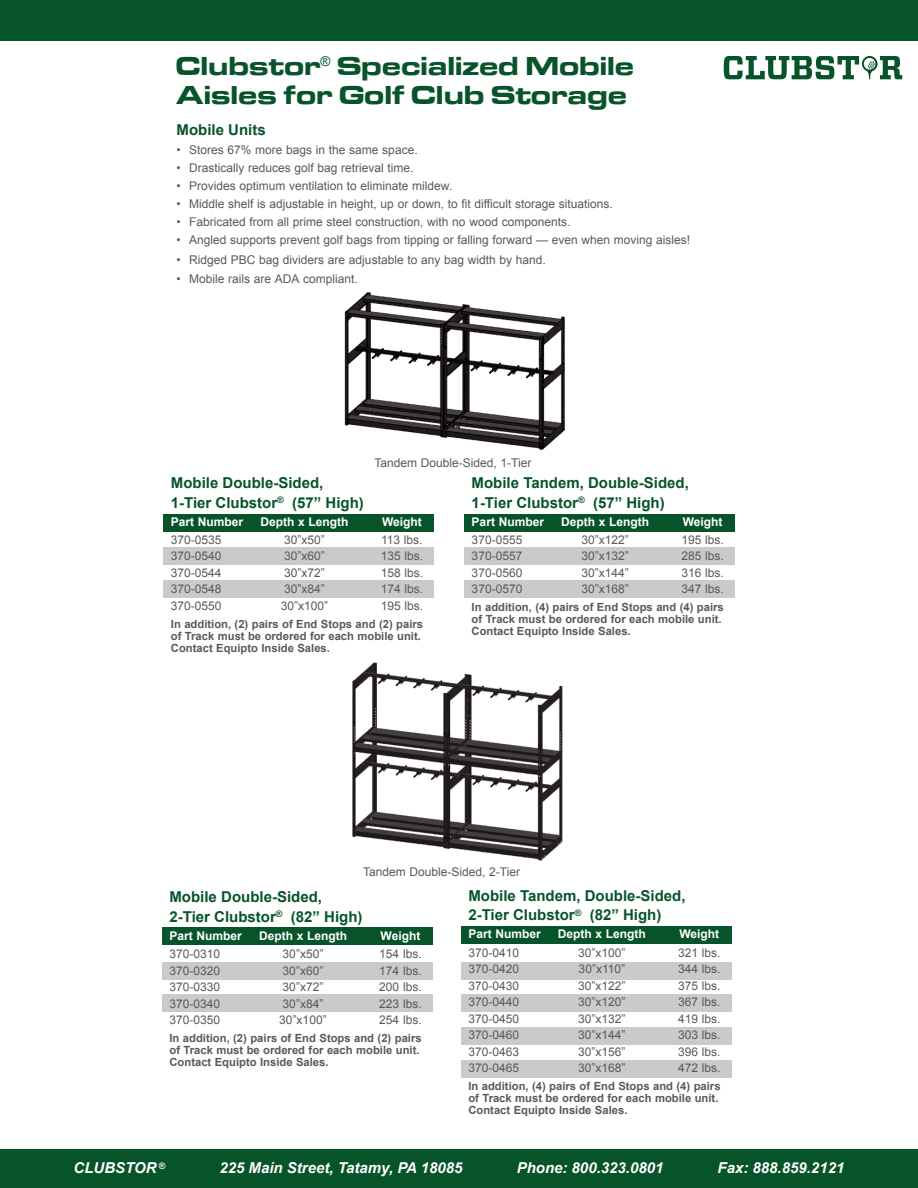
<style>
.page{position:relative;width:918px;height:1188px;background:#fff}
.page>*{position:absolute;margin:0;border:0;box-sizing:border-box;transform-origin:0 0}
.t1{font:700 expanded 27px/28.5px "Eurostile MN";color:#07542b}
.t2{font:700 15px/19.5px "Arial";color:#07542b}
.t3{font:italic 700 15px "Arial";color:#fff}
.t4{font:12px "Arial";color:#58595b}
.t5{font:700 12px "Arial";color:#fff}
.t6{font:700 11.25px/12px "Arial";color:#58595b}
</style>
<div class="page">
<div style="left:0;top:1149px;width:918px;height:39px;background:#07542b"></div>
<div style="left:0;top:0;width:918px;height:41px;background:#07542b"></div>
<img style="left:344px;top:292px;width:221px;height:158px">
<img style="left:352px;top:662px;width:211px;height:199px">
<div style="left:162px;top:927px;width:271px;height:18px;background:#07542b"></div>
<div style="left:162px;top:962px;width:271px;height:18px;background:#c9cacc"></div>
<div style="left:461px;top:962px;width:271px;height:18px;background:#c9cacc"></div>
<div style="left:162px;top:994px;width:271px;height:18px;background:#c9cacc"></div>
<div style="left:461px;top:994px;width:271px;height:18px;background:#c9cacc"></div>
<div style="left:461px;top:1027px;width:271px;height:18px;background:#c9cacc"></div>
<div style="left:461px;top:1060px;width:271px;height:18px;background:#c9cacc"></div>
<div style="left:163px;top:514px;width:271px;height:18px;background:#07542b"></div>
<div style="left:163px;top:547px;width:271px;height:18px;background:#c9cacc"></div>
<div style="left:464px;top:547px;width:271px;height:18px;background:#c9cacc"></div>
<div style="left:163px;top:580px;width:271px;height:18px;background:#c9cacc"></div>
<div style="left:464px;top:580px;width:271px;height:18px;background:#c9cacc"></div>
<div style="left:461px;top:926px;width:271px;height:18px;background:#07542b"></div>
<div style="left:464px;top:514px;width:271px;height:18px;background:#07542b"></div>
<svg style="left:724px;top:56px;width:178px;height:23px"></svg>
<h1 class="t1" style="left:176px;top:52px;width:460px">Clubstor<sup>®</sup> Specialized Mobile<br>Aisles for Golf Club Storage</h1>
<p class="t2" style="left:177px;top:120px;width:91px">Mobile Units</p>
<p class="t4" style="left:177px;top:142px;width:243px">• Stores 67% more bags in the same space.</p>
<p class="t4" style="left:177px;top:160px;width:239px">• Drastically reduces golf bag retrieval time.</p>
<p class="t4" style="left:177px;top:178px;width:277px">• Provides optimum ventilation to eliminate mildew.</p>
<p class="t4" style="left:177px;top:196px;width:438px">• Middle shelf is adjustable in height, up or down, to fit difficult storage situations.</p>
<p class="t4" style="left:177px;top:214px;width:395px">• Fabricated from all prime steel construction, with no wood components.</p>
<p class="t4" style="left:177px;top:232px;width:515px">• Angled supports prevent golf bags from tipping or falling forward — even when moving aisles!</p>
<p class="t4" style="left:177px;top:252px;width:371px">• Ridged PBC bag dividers are adjustable to any bag width by hand.</p>
<p class="t4" style="left:177px;top:271px;width:183px">• Mobile rails are ADA compliant.</p>
<p class="t4" style="left:375px;top:455px;width:158px">Tandem Double-Sided, 1-Tier</p>
<p class="t2" style="left:171px;top:474px;width:195px">Mobile Double-Sided,<br>1-Tier Clubstor<sup>®</sup> (57” High)</p>
<p class="t5" style="left:171px;top:514px;width:74px">Part Number</p>
<p class="t5" style="left:260px;top:514px;width:90px">Depth x Length</p>
<p class="t5" style="left:382px;top:514px;width:41px">Weight</p>
<p class="t4" style="left:171px;top:532px;width:52px">370-0535</p>
<p class="t4" style="left:284px;top:532px;width:42px">30”x50”</p>
<p class="t4" style="left:381px;top:532px;width:43px">113 lbs.</p>
<p class="t4" style="left:171px;top:548px;width:52px">370-0540</p>
<p class="t4" style="left:284px;top:548px;width:42px">30”x60”</p>
<p class="t4" style="left:381px;top:548px;width:44px">135 lbs.</p>
<p class="t4" style="left:171px;top:565px;width:52px">370-0544</p>
<p class="t4" style="left:284px;top:565px;width:42px">30”x72”</p>
<p class="t4" style="left:381px;top:565px;width:44px">158 lbs.</p>
<p class="t4" style="left:171px;top:581px;width:52px">370-0548</p>
<p class="t4" style="left:284px;top:581px;width:42px">30”x84”</p>
<p class="t4" style="left:381px;top:581px;width:44px">174 lbs.</p>
<p class="t4" style="left:171px;top:598px;width:52px">370-0550</p>
<p class="t4" style="left:281px;top:598px;width:49px">30”x100”</p>
<p class="t4" style="left:381px;top:598px;width:44px">195 lbs.</p>
<p class="t6" style="left:171px;top:618px;width:254px">In addition, (2) pairs of End Stops and (2) pairs of Track must be ordered for each mobile unit.<br>Contact Equipto Inside Sales.</p>
<p class="t2" style="left:472px;top:474px;width:219px">Mobile Tandem, Double-Sided,<br>1-Tier Clubstor<sup>®</sup> (57” High)</p>
<p class="t5" style="left:472px;top:514px;width:74px">Part Number</p>
<p class="t5" style="left:561px;top:514px;width:90px">Depth x Length</p>
<p class="t5" style="left:683px;top:514px;width:41px">Weight</p>
<p class="t4" style="left:472px;top:532px;width:52px">370-0555</p>
<p class="t4" style="left:581px;top:532px;width:49px">30”x122”</p>
<p class="t4" style="left:681px;top:532px;width:44px">195 lbs.</p>
<p class="t4" style="left:472px;top:548px;width:52px">370-0557</p>
<p class="t4" style="left:581px;top:548px;width:49px">30”x132”</p>
<p class="t4" style="left:681px;top:548px;width:44px">285 lbs.</p>
<p class="t4" style="left:472px;top:565px;width:52px">370-0560</p>
<p class="t4" style="left:581px;top:565px;width:49px">30”x144”</p>
<p class="t4" style="left:681px;top:565px;width:44px">316 lbs.</p>
<p class="t4" style="left:472px;top:581px;width:52px">370-0570</p>
<p class="t4" style="left:581px;top:581px;width:49px">30”x168”</p>
<p class="t4" style="left:681px;top:581px;width:44px">347 lbs.</p>
<p class="t6" style="left:472px;top:602px;width:254px">In addition, (4) pairs of End Stops and (4) pairs of Track must be ordered for each mobile unit.<br>Contact Equipto Inside Sales.</p>
<p class="t4" style="left:363px;top:864px;width:158px">Tandem Double-Sided, 2-Tier</p>
<p class="t2" style="left:170px;top:888px;width:195px">Mobile Double-Sided,<br>2-Tier Clubstor<sup>®</sup> (82” High)</p>
<p class="t5" style="left:170px;top:928px;width:74px">Part Number</p>
<p class="t5" style="left:259px;top:928px;width:90px">Depth x Length</p>
<p class="t5" style="left:381px;top:928px;width:41px">Weight</p>
<p class="t4" style="left:170px;top:946px;width:52px">370-0310</p>
<p class="t4" style="left:283px;top:946px;width:42px">30”x50”</p>
<p class="t4" style="left:379px;top:946px;width:44px">154 lbs.</p>
<p class="t4" style="left:170px;top:962px;width:52px">370-0320</p>
<p class="t4" style="left:283px;top:962px;width:42px">30”x60”</p>
<p class="t4" style="left:379px;top:962px;width:44px">174 lbs.</p>
<p class="t4" style="left:170px;top:979px;width:52px">370-0330</p>
<p class="t4" style="left:283px;top:979px;width:42px">30”x72”</p>
<p class="t4" style="left:379px;top:979px;width:44px">200 lbs.</p>
<p class="t4" style="left:170px;top:995px;width:52px">370-0340</p>
<p class="t4" style="left:283px;top:995px;width:42px">30”x84”</p>
<p class="t4" style="left:379px;top:995px;width:44px">223 lbs.</p>
<p class="t4" style="left:170px;top:1012px;width:52px">370-0350</p>
<p class="t4" style="left:279px;top:1012px;width:49px">30”x100”</p>
<p class="t4" style="left:379px;top:1012px;width:44px">254 lbs.</p>
<p class="t6" style="left:170px;top:1032px;width:254px">In addition, (2) pairs of End Stops and (2) pairs of Track must be ordered for each mobile unit.<br>Contact Equipto Inside Sales.</p>
<p class="t2" style="left:468px;top:886px;width:219px">Mobile Tandem, Double-Sided,<br>2-Tier Clubstor<sup>®</sup> (82” High)</p>
<p class="t5" style="left:468px;top:926px;width:74px">Part Number</p>
<p class="t5" style="left:558px;top:926px;width:90px">Depth x Length</p>
<p class="t5" style="left:680px;top:926px;width:41px">Weight</p>
<p class="t4" style="left:468px;top:944px;width:52px">370-0410</p>
<p class="t4" style="left:578px;top:944px;width:49px">30”x100”</p>
<p class="t4" style="left:678px;top:944px;width:44px">321 lbs.</p>
<p class="t4" style="left:468px;top:961px;width:52px">370-0420</p>
<p class="t4" style="left:579px;top:961px;width:48px">30”x110”</p>
<p class="t4" style="left:678px;top:961px;width:44px">344 lbs.</p>
<p class="t4" style="left:468px;top:977px;width:52px">370-0430</p>
<p class="t4" style="left:578px;top:977px;width:49px">30”x122”</p>
<p class="t4" style="left:678px;top:977px;width:44px">375 lbs.</p>
<p class="t4" style="left:468px;top:994px;width:52px">370-0440</p>
<p class="t4" style="left:578px;top:994px;width:49px">30”x120”</p>
<p class="t4" style="left:678px;top:994px;width:44px">367 lbs.</p>
<p class="t4" style="left:468px;top:1010px;width:52px">370-0450</p>
<p class="t4" style="left:578px;top:1010px;width:49px">30”x132”</p>
<p class="t4" style="left:678px;top:1010px;width:44px">419 lbs.</p>
<p class="t4" style="left:468px;top:1027px;width:52px">370-0460</p>
<p class="t4" style="left:578px;top:1027px;width:49px">30”x144”</p>
<p class="t4" style="left:678px;top:1027px;width:44px">303 lbs.</p>
<p class="t4" style="left:468px;top:1043px;width:52px">370-0463</p>
<p class="t4" style="left:578px;top:1043px;width:49px">30”x156”</p>
<p class="t4" style="left:678px;top:1043px;width:44px">396 lbs.</p>
<p class="t4" style="left:468px;top:1060px;width:52px">370-0465</p>
<p class="t4" style="left:578px;top:1060px;width:49px">30”x168”</p>
<p class="t4" style="left:678px;top:1060px;width:44px">472 lbs.</p>
<p class="t6" style="left:468px;top:1080px;width:254px">In addition, (4) pairs of End Stops and (4) pairs of Track must be ordered for each mobile unit.<br>Contact Equipto Inside Sales.</p>
<p class="t3" style="left:74px;top:1158px;width:93px">CLUBSTOR <sup>®</sup></p>
<p class="t3" style="left:219px;top:1158px;width:245px">225 Main Street, Tatamy, PA 18085</p>
<p class="t3" style="left:517px;top:1158px;width:148px">Phone: 800.323.0801</p>
<p class="t3" style="left:718px;top:1158px;width:128px">Fax: 888.859.2121</p>
</div>
